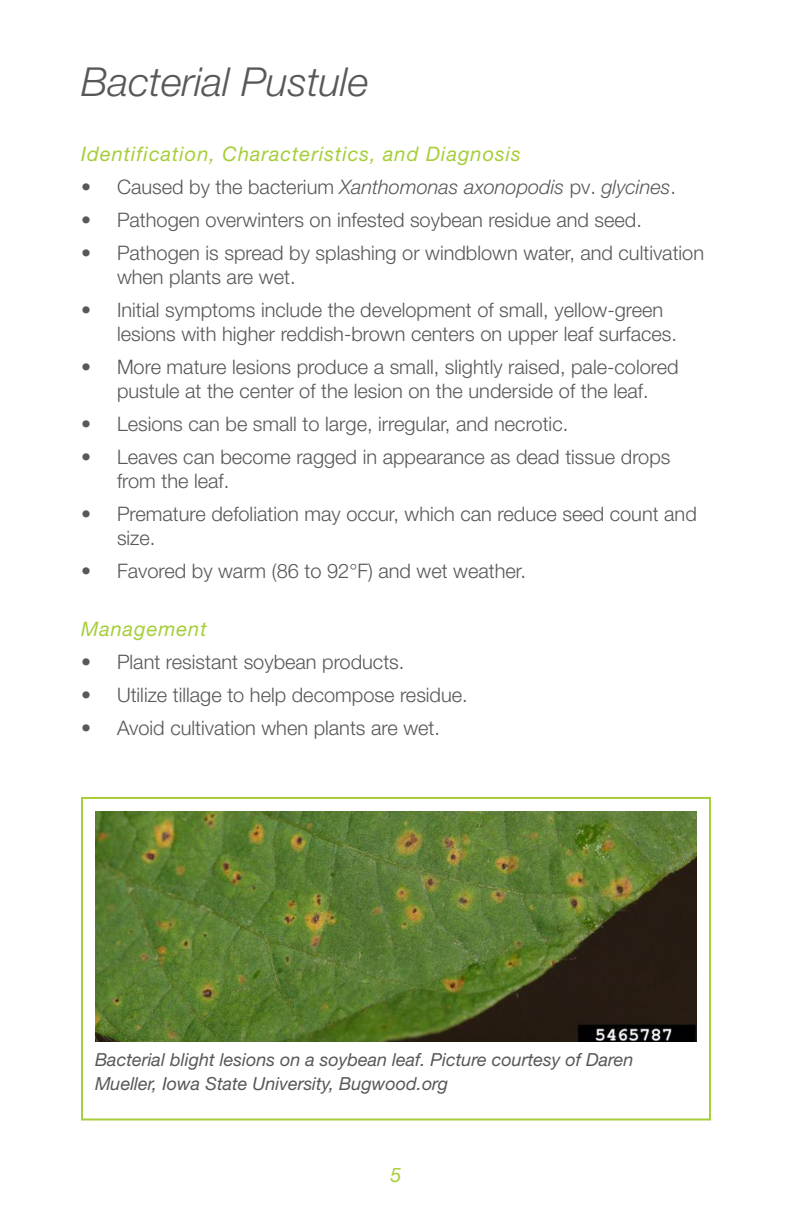
<style>
.page{position:relative;width:792px;height:1224px;background:#fff}
.page>*{position:absolute;margin:0;border:0;box-sizing:border-box;transform-origin:0 0}
.t1{font:italic 300 40px "Helvetica Neue LT Pro";color:#57585a}
.t2{font:300 20px/24px "Helvetica Neue LT Pro";color:#57585a}
.Subhead__Bayer{font:italic 20px "Helvetica Neue LT Pro";letter-spacing:.05em;color:#a6ce39}
.t3{font:italic 300 20px "Helvetica Neue LT Pro";color:#57585a}
.Universal_Caption{font:italic 18px/24px "Helvetica Neue LT Pro";color:#57585a}
.s1{font-style:normal}
</style>
<div class="page">
<img style="left:95px;top:811px;width:602px;height:231px">
<div style="left:81px;top:797px;width:630px;height:323px;border:2px solid #a6ce39"></div>
<p class="t1" style="left:81px;top:58px;width:289px">Bacterial Pustule</p>
<p class="Subhead__Bayer" style="left:81px;top:142px;width:441px">Identification, Characteristics, and Diagnosis</p>
<p class="t3" style="left:81px;top:175px;width:596px"><span class="s1">• Caused by the bacterium</span> Xanthomonas axonopodis <span class="s1">pv.</span> glycines<span class="s1">.</span></p>
<p class="t2" style="left:81px;top:208px;width:562px">• Pathogen overwinters on infested soybean residue and seed.</p>
<p class="t2" style="left:117px;top:241px;width:589px;text-indent:-36px">• Pathogen is spread by splashing or windblown water, and cultivation when plants are wet.</p>
<p class="t2" style="left:117px;top:298px;width:562px;text-indent:-36px">• Initial symptoms include the development of small, yellow-green lesions with higher reddish-brown centers on upper leaf surfaces.</p>
<p class="t2" style="left:81px;top:355px;width:599px;text-align:center">• More mature lesions produce a small, slightly raised, pale-colored pustule at the center of the lesion on the underside of the leaf.</p>
<p class="t2" style="left:81px;top:412px;width:489px">• Lesions can be small to large, irregular, and necrotic.</p>
<p class="t2" style="left:117px;top:445px;width:555px;text-indent:-36px">• Leaves can become ragged in appearance as dead tissue drops from the leaf.</p>
<p class="t2" style="left:117px;top:502px;width:581px;text-indent:-36px">• Premature defoliation may occur, which can reduce seed count and size.</p>
<p class="t2" style="left:81px;top:559px;width:446px">• Favored by warm (86 to 92°F) and wet weather.</p>
<p class="Subhead__Bayer" style="left:81px;top:617px;width:127px">Management</p>
<p class="t2" style="left:81px;top:650px;width:325px">• Plant resistant soybean products.</p>
<p class="t2" style="left:81px;top:683px;width:388px">• Utilize tillage to help decompose residue.</p>
<p class="t2" style="left:81px;top:716px;width:361px">• Avoid cultivation when plants are wet.</p>
<p class="Universal_Caption" style="left:95px;top:1047px;width:540px">Bacterial blight lesions on a soybean leaf. Picture courtesy of Daren<br>Mueller, Iowa State University, Bugwood.org</p>
<p class="Subhead__Bayer" style="left:390px;top:1163px;width:13px">5</p>
</div>
